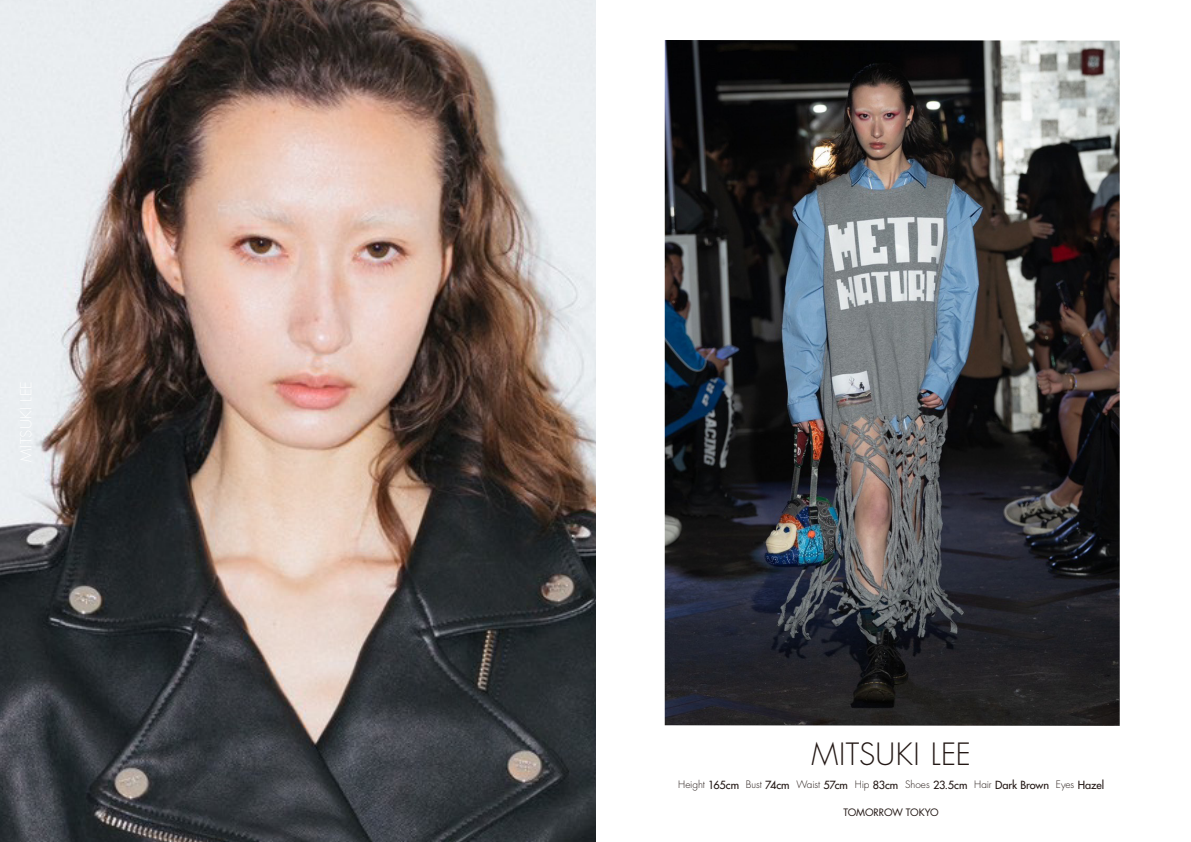
<style>
.page{position:relative;width:1191px;height:842px;background:#fff}
.page>*{position:absolute;margin:0;border:0;box-sizing:border-box;transform-origin:0 0}
.t1{font:300 29.9px "Futura LT Pro";letter-spacing:.015em;color:#231815}
.t2{font:500 11px "Futura LT Pro";letter-spacing:-.005em;color:#231815}
.t3{font:10px "Futura LT Pro";letter-spacing:-.015em;color:#231815}
.s1{font-weight:300;font-size:10px}
</style>
<div class="page">
<img style="left:664px;top:40px;width:455px;height:686px">
<img style="left:0;top:0;width:595px;height:842px">
<h1 class="t1" style="left:811px;top:734px;width:161px">MITSUKI LEE</h1>
<p class="t2" style="left:678px;top:776px;width:427px"><span class="s1">Height</span> 165cm <span class="s1">Bust</span> 74cm <span class="s1">Waist</span> 57cm <span class="s1">Hip</span> 83cm <span class="s1">Shoes</span> 23.5cm <span class="s1">Hair</span> Dark Brown <span class="s1">Eyes</span> Hazel</p>
<p class="t3" style="left:843px;top:805px;width:97px">TOMORROW TOKYO</p>
</div>
